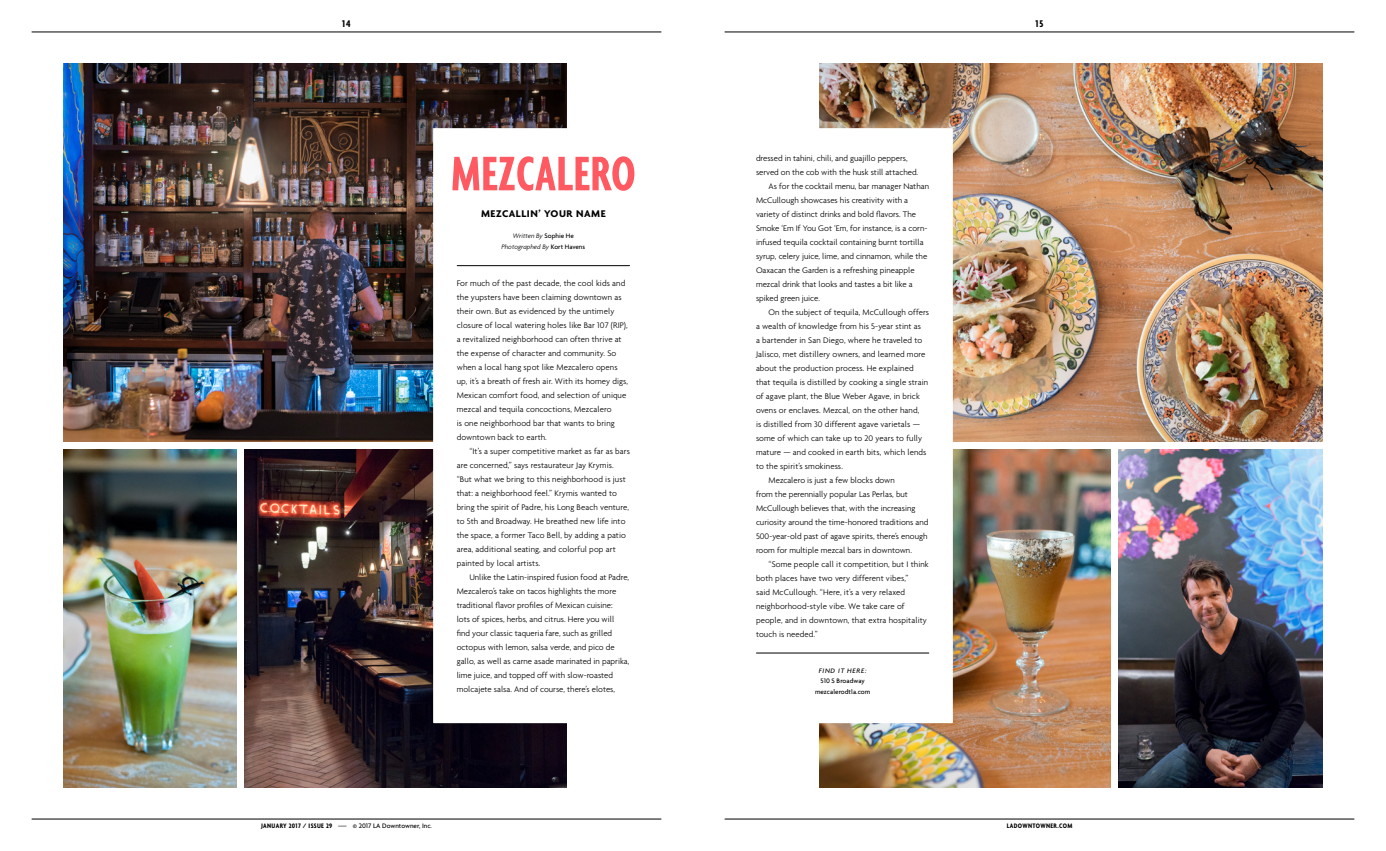
<style>
.page{position:relative;width:1386px;height:851px;background:#fff}
.page>*{position:absolute;margin:0;border:0;box-sizing:border-box;transform-origin:0 0}
.t1{font:700 extra-condensed 52.5px "Agenda";letter-spacing:.01em;color:#ff5961}
.t2{font:700 10.5px "Agenda";letter-spacing:.05em;color:#000}
.t3{font:700 condensed 10.5px "Agenda";color:#000}
.t4{font:300 8.75px/14px "Agenda";letter-spacing:.005em;color:#000}
.t5{font:500 7px/10.5px "Agenda";color:#000;text-align:center}
.t6{font:italic 300 7px/10.5px "Agenda";color:#000;text-align:center}
.t7{font:700 condensed 7px "Agenda";letter-spacing:.05em;color:#000}
.t8{font:italic 500 7px "Agenda";letter-spacing:.1em;color:#000}
.s1{font-weight:500;font-style:normal}
.s2{font-weight:700;font-stretch:condensed}
.s3{font-stretch:condensed}
</style>
<div class="page">
<img style="left:819px;top:449px;width:291px;height:339px">
<img style="left:63px;top:449px;width:173px;height:339px">
<img style="left:1118px;top:449px;width:205px;height:339px">
<img style="left:244px;top:449px;width:323px;height:339px">
<img style="left:819px;top:63px;width:504px;height:378px">
<img style="left:63px;top:63px;width:504px;height:378px">
<hr style="left:32px;top:32px;width:629px;height:1px;background:#000">
<hr style="left:725px;top:32px;width:629px;height:1px;background:#000">
<hr style="left:32px;top:818px;width:629px;height:1px;background:#000">
<hr style="left:725px;top:818px;width:629px;height:1px;background:#000">
<div style="left:433px;top:128px;width:229px;height:595px;background:#fff"></div>
<div style="left:725px;top:128px;width:228px;height:595px;background:#fff"></div>
<hr style="left:756px;top:652px;width:173px;height:1px;background:#000">
<hr style="left:457px;top:265px;width:173px;height:1px;background:#000">
<p class="t3" style="left:342px;top:18px;width:10px">14</p>
<p class="t3" style="left:1035px;top:18px;width:10px">15</p>
<h1 class="t1" style="left:451px;top:144px;width:186px">MEZCALERO</h1>
<p class="t2" style="left:481px;top:207px;width:126px">MEZCALLIN’ YOUR NAME</p>
<p class="t6" style="left:502px;top:230px;width:85px">Written By <span class="s1">Sophie He<br></span>Photographed By <span class="s1">Kort Havens</span></p>
<p class="t4" style="left:457px;top:276px;width:173px">For much of the past decade, the cool kids and the yupsters have been claiming downtown as their own. But as evidenced by the untimely closure of local watering holes like Bar 107 (RIP), a revitalized neighborhood can often thrive at the expense of character and community. So when a local hang spot like Mezcalero opens up, it’s a breath of fresh air. With its homey digs, Mexican comfort food, and selection of unique mezcal and tequila concoctions, Mezcalero<br>is one neighborhood bar that wants to bring downtown back to earth.</p>
<p class="t4" style="left:457px;top:444px;width:175px;text-indent:13px">“It’s a super competitive market as far as bars are concerned,” says restaurateur Jay Krymis. “But what we bring to this neighborhood is just that: a neighborhood feel.” Krymis wanted to bring the spirit of Padre, his Long Beach venture, to 5th and Broadway. He breathed new life into the space, a former Taco Bell, by adding a patio area, additional seating, and colorful pop art painted by local artists.</p>
<p class="t4" style="left:457px;top:570px;width:174px;text-indent:13px">Unlike the Latin-inspired fusion food at Padre, Mezcalero’s take on tacos highlights the more traditional flavor profiles of Mexican cuisine:<br>lots of spices, herbs, and citrus. Here you will find your classic taqueria fare, such as grilled octopus with lemon, salsa verde, and pico de gallo, as well as carne asade marinated in paprika, lime juice, and topped off with slow-roasted molcajete salsa. And of course, there’s elotes,</p>
<p class="t4" style="left:756px;top:151px;width:153px">dressed in tahini, chili, and guajillo peppers,</p>
<p class="t4" style="left:756px;top:165px;width:164px">served on the cob with the husk still attached.</p>
<p class="t4" style="left:769px;top:179px;width:162px">As for the cocktail menu, bar manager Nathan</p>
<p class="t4" style="left:756px;top:193px;width:154px">McCullough showcases his creativity with a</p>
<p class="t4" style="left:756px;top:207px;width:162px">variety of distinct drinks and bold flavors. The</p>
<p class="t4" style="left:756px;top:221px;width:173px">Smoke ‘Em If You Got ‘Em, for instance, is a corn-</p>
<p class="t4" style="left:756px;top:235px;width:169px">infused tequila cocktail containing burnt tortilla</p>
<p class="t4" style="left:756px;top:249px;width:173px">syrup, celery juice, lime, and cinnamon, while the</p>
<p class="t4" style="left:756px;top:263px;width:160px">Oaxacan the Garden is a refreshing pineapple</p>
<p class="t4" style="left:756px;top:277px;width:158px">mezcal drink that looks and tastes a bit like a</p>
<p class="t4" style="left:756px;top:291px;width:66px">spiked green juice.</p>
<p class="t4" style="left:769px;top:305px;width:162px">On the subject of tequila, McCullough offers</p>
<p class="t4" style="left:756px;top:319px;width:167px">a wealth of knowledge from his 5-year stint as</p>
<p class="t4" style="left:756px;top:333px;width:168px">a bartender in San Diego, where he traveled to</p>
<p class="t4" style="left:756px;top:347px;width:171px">Jalisco, met distillery owners, and learned more</p>
<p class="t4" style="left:756px;top:361px;width:159px">about the production process. He explained</p>
<p class="t4" style="left:756px;top:375px;width:174px">that tequila is distilled by cooking a single strain</p>
<p class="t4" style="left:756px;top:389px;width:165px">of agave plant, the Blue Weber Agave, in brick</p>
<p class="t4" style="left:756px;top:403px;width:165px">ovens or enclaves. Mezcal, on the other hand,</p>
<p class="t4" style="left:756px;top:417px;width:166px">is distilled from 30 different agave varietals —</p>
<p class="t4" style="left:756px;top:431px;width:168px">some of which can take up to 20 years to fully</p>
<p class="t4" style="left:756px;top:445px;width:172px">mature — and cooked in earth bits, which lends</p>
<p class="t4" style="left:756px;top:459px;width:88px">to the spirit’s smokiness.</p>
<p class="t4" style="left:769px;top:473px;width:128px">Mezcalero is just a few blocks down</p>
<p class="t4" style="left:756px;top:487px;width:153px">from the perennially popular Las Perlas, but</p>
<p class="t4" style="left:756px;top:501px;width:161px">McCullough believes that, with the increasing</p>
<p class="t4" style="left:756px;top:515px;width:174px">curiosity around the time-honored traditions and</p>
<p class="t4" style="left:756px;top:529px;width:173px">500-year-old past of agave spirits, there’s enough</p>
<p class="t4" style="left:756px;top:543px;width:157px">room for multiple mezcal bars in downtown.</p>
<p class="t4" style="left:769px;top:557px;width:162px">“Some people call it competition, but I think</p>
<p class="t4" style="left:756px;top:571px;width:154px">both places have two very different vibes,”</p>
<p class="t4" style="left:756px;top:585px;width:151px">said McCullough. “Here, it’s a very relaxed</p>
<p class="t4" style="left:756px;top:599px;width:150px">neighborhood-style vibe. We take care of</p>
<p class="t4" style="left:756px;top:613px;width:173px">people, and in downtown, that extra hospitality</p>
<p class="t4" style="left:756px;top:627px;width:63px">touch is needed.”</p>
<p class="t8" style="left:819px;top:666px;width:49px">FIND IT HERE:</p>
<p class="t5" style="left:815px;top:675px;width:57px">510 S Broadway mezcalerodtla.com</p>
<p class="t5" style="left:261px;top:820px;width:172px"><span class="s2">JANUARY 2017 / ISSUE 29</span> <span class="s3">—</span> © 2017 LA Downtowner, Inc.</p>
<p class="t7" style="left:1007px;top:822px;width:67px">LADOWNTOWNER.COM</p>
</div>
